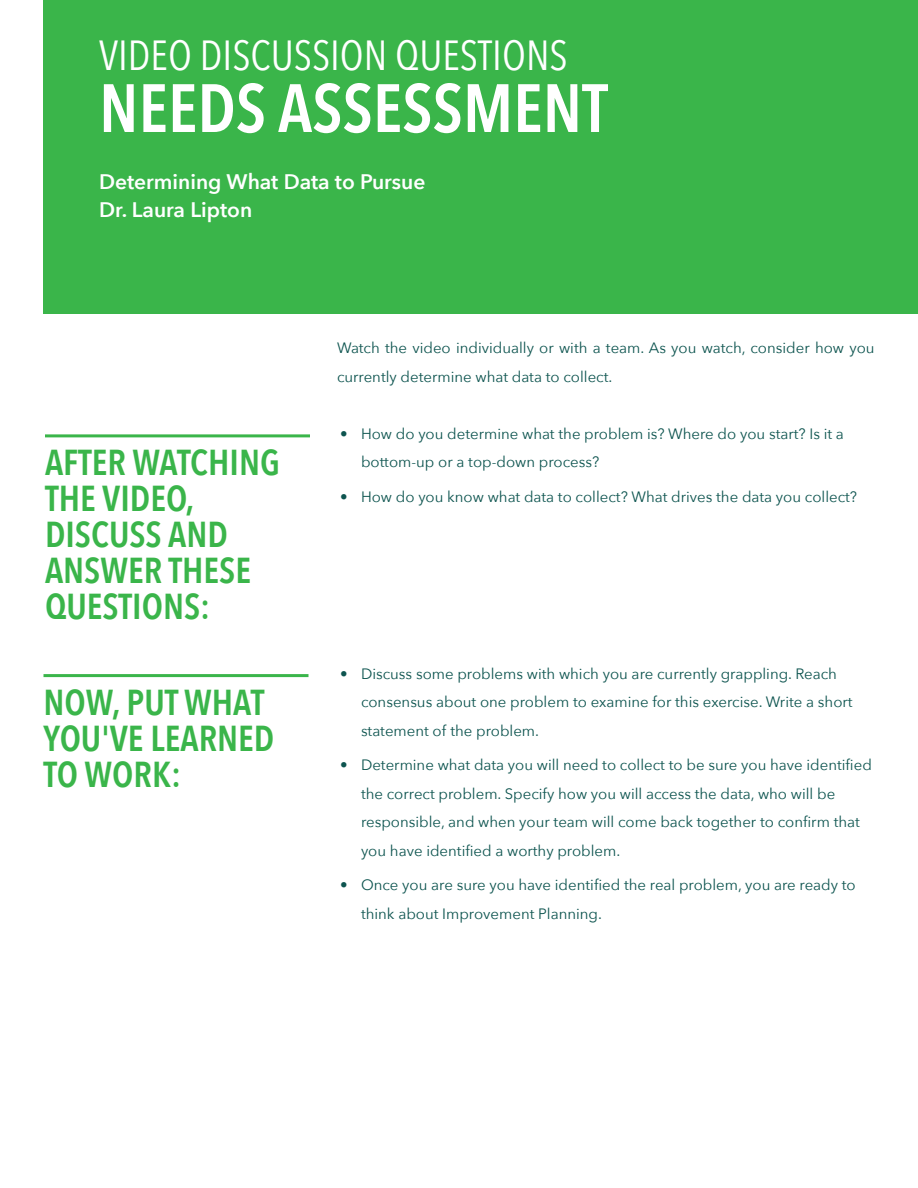
<style>
.page{position:relative;width:918px;height:1188px;background:#fff}
.page>*{position:absolute;margin:0;border:0;box-sizing:border-box;transform-origin:0 0}
.t1{font:600 67.5px "Avenir Next Condensed";color:#fff}
.t2{font:42px "Avenir Next Condensed";color:#fff}
.steps{font:600 36px/36px "Avenir Next Condensed";color:#3ab54a}
.body{font:600 21px "Avenir Next";color:#fff}
.body-2{font:15px/28.5px "Avenir Next";color:#0d544f}
</style>
<div class="page">
<div style="left:44px;top:0;width:874px;height:314px;background:#3ab54a"></div>
<hr style="left:45px;top:434px;width:265px;height:3px;background:#3ab54a">
<hr style="left:44px;top:674px;width:265px;height:3px;background:#3ab54a">
<p class="t2" style="left:99px;top:30px;width:470px">VIDEO DISCUSSION QUESTIONS</p>
<p class="t1" style="left:99px;top:67px;width:510px">NEEDS ASSESSMENT</p>
<p class="body" style="left:99px;top:169px;width:328px">Determining What Data to Pursue</p>
<p class="body" style="left:99px;top:197px;width:155px">Dr. Laura Lipton</p>
<p class="steps" style="left:45px;top:444px;width:236px">AFTER WATCHING<br>THE VIDEO,<br>DISCUSS AND<br>ANSWER THESE<br>QUESTIONS:</p>
<p class="steps" style="left:44px;top:684px;width:232px">NOW, PUT WHAT<br>YOU'VE LEARNED<br>TO WORK:</p>
<p class="body-2" style="left:337px;top:334px;width:539px">Watch the video individually or with a team. As you watch, consider how you currently determine what data to collect.</p>
<p class="body-2" style="left:361px;top:419px;width:485px;text-indent:-21px">• How do you determine what the problem is? Where do you start? Is it a bottom-up or a top-down process?</p>
<p class="body-2" style="left:340px;top:482px;width:519px">• How do you know what data to collect? What drives the data you collect?</p>
<p class="body-2" style="left:361px;top:659px;width:493px;text-indent:-21px">• Discuss some problems with which you are currently grappling. Reach consensus about one problem to examine for this exercise. Write a short statement of the problem.</p>
<p class="body-2" style="left:361px;top:751px;width:512px;text-indent:-21px">• Determine what data you will need to collect to be sure you have identified the correct problem. Specify how you will access the data, who will be responsible, and when your team will come back together to confirm that you have identified a worthy problem.</p>
<p class="body-2" style="left:361px;top:871px;width:496px;text-indent:-21px">• Once you are sure you have identified the real problem, you are ready to think about Improvement Planning.</p>
</div>
